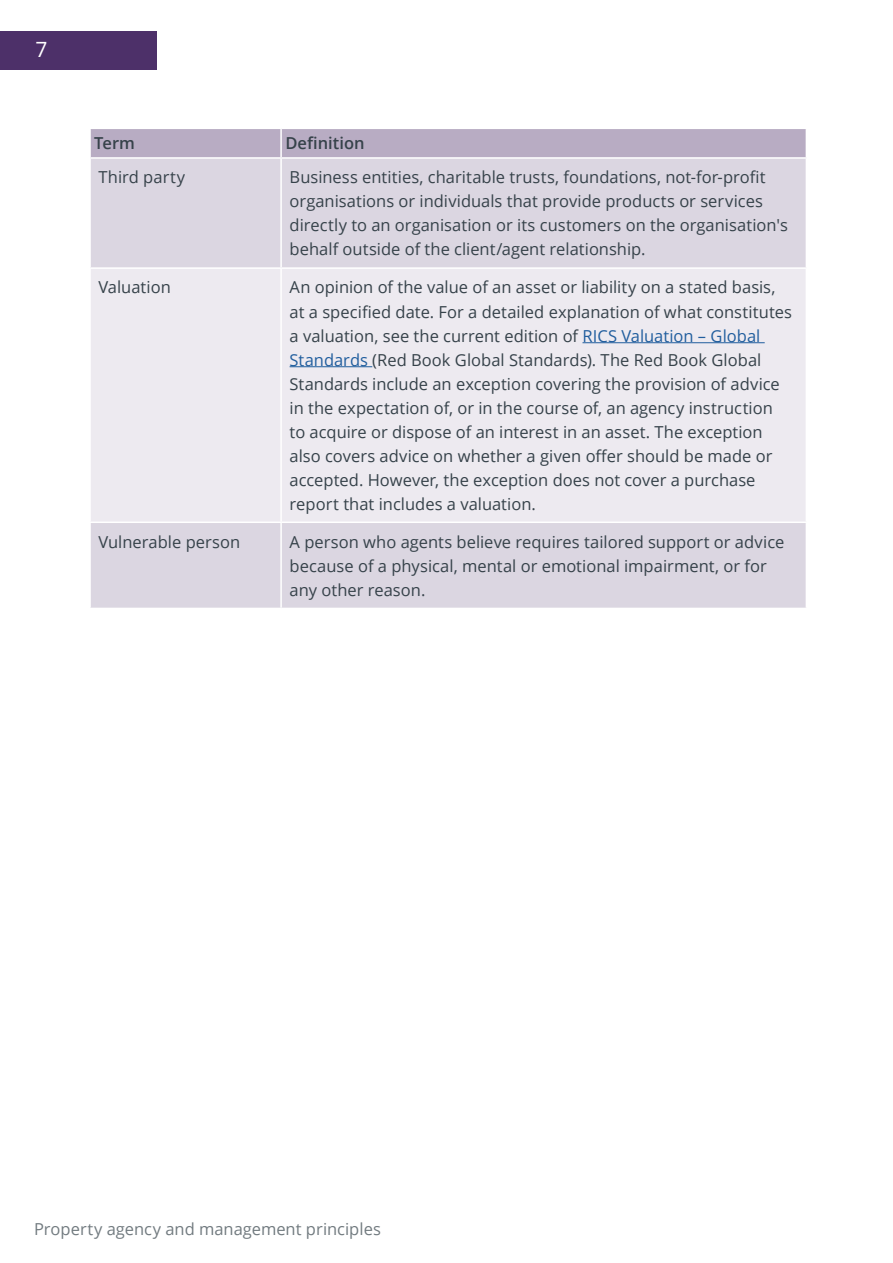
<style>
.page{position:relative;width:893px;height:1263px;background:#fff}
.page>*{position:absolute;margin:0;border:0;box-sizing:border-box;transform-origin:0 0}
.Body_Text{font:16.5px/24px "Open Sans";color:#36424a}
.t1{font:16.5px "Open Sans";color:#727b80}
.Body_Text-2{font:600 16.5px "Open Sans";color:#36424a}
.t2{font:13.5px "Open Sans";color:#fff}
.s1{font-size:21px}
.s2{color:#215e9e}
</style>
<div class="page">
<div style="left:91px;top:159px;width:715px;height:449px;background:#dbd6e1"></div>
<div style="left:91px;top:269px;width:715px;height:252px;background:#edeaf0"></div>
<div style="left:90px;top:129px;width:716px;height:28px;background:#b8acc3"></div>
<hr style="left:280px;top:159px;width:2px;height:108px;background:#fff">
<hr style="left:89px;top:267px;width:192px;height:2px;background:#fff">
<hr style="left:281px;top:267px;width:526px;height:2px;background:#fff">
<hr style="left:280px;top:269px;width:2px;height:252px;background:#fff">
<hr style="left:89px;top:521px;width:192px;height:2px;background:#fff">
<hr style="left:281px;top:521px;width:526px;height:2px;background:#fff">
<hr style="left:280px;top:523px;width:2px;height:85px;background:#fff">
<hr style="left:582px;top:342px;width:183px;height:1px;background:#215e9e">
<hr style="left:290px;top:366px;width:82px;height:1px;background:#215e9e">
<div style="left:0;top:31px;width:157px;height:39px;background:#4d3069"></div>
<p class="t2" style="left:35px;top:42px;width:14px">I P<span class="s1">7</span></p>
<p class="Body_Text-2" style="left:94px;top:132px;width:42px">Term</p>
<p class="Body_Text-2" style="left:285px;top:132px;width:81px">Definition</p>
<p class="Body_Text" style="left:99px;top:165px;width:88px">Third party</p>
<p class="Body_Text" style="left:290px;top:165px;width:500px">Business entities, charitable trusts, foundations, not-for-profit organisations or individuals that provide products or services directly to an organisation or its customers on the organisation's behalf outside of the client/agent relationship.</p>
<p class="Body_Text" style="left:99px;top:275px;width:74px">Valuation</p>
<p class="Body_Text" style="left:290px;top:275px;width:504px">An opinion of the value of an asset or liability on a stated basis, at a specified date. For a detailed explanation of what constitutes a valuation, see the current edition of <span class="s2">RICS Valuation – Global Standards</span> (Red Book Global Standards). The Red Book Global Standards include an exception covering the provision of advice in the expectation of, or in the course of, an agency instruction to acquire or dispose of an interest in an asset. The exception also covers advice on whether a given offer should be made or accepted. However, the exception does not cover a purchase report that includes a valuation.</p>
<p class="Body_Text" style="left:99px;top:529px;width:143px">Vulnerable person</p>
<p class="Body_Text" style="left:290px;top:529px;width:496px">A person who agents believe requires tailored support or advice because of a physical, mental or emotional impairment, or for any other reason.</p>
<p class="t1" style="left:34px;top:1217px;width:348px">Property agency and management principles</p>
</div>
